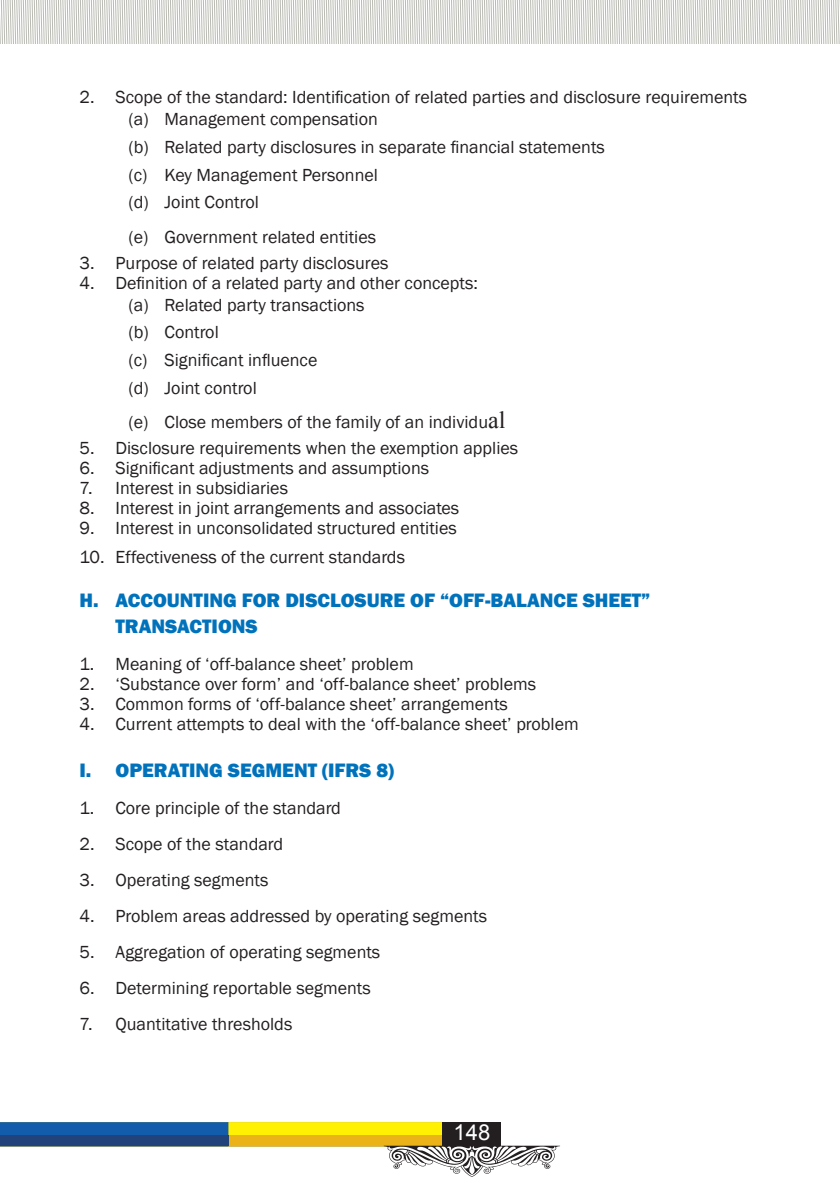
<style>
.page{position:relative;width:840px;height:1191px;background:#fff}
.page>*{position:absolute;margin:0;border:0;box-sizing:border-box;transform-origin:0 0}
.t1{font:22px "Arial";color:#fff}
.t2{font:800 20px/26.4px "Franklin Gothic";color:#0072bc}
.t3{font:18px/27.6px "Franklin Gothic";color:#231f20}
.s1{font-family:"Times New Roman";font-size:24px}
</style>
<div class="page">
<svg style="left:0;top:0;width:840px;height:43px"></svg>
<svg style="left:0;top:1122px;width:560px;height:54px"></svg>
<p class="t3" style="left:128px;top:87px;width:619px;line-height:22px;text-indent:-49px">2. Scope of the standard: Identification of related parties and disclosure requirements (a) Management compensation</p>
<p class="t3" style="left:128px;top:134px;width:477px">(b) Related party disclosures in separate financial statements (c) Key Management Personnel<br>(d) Joint Control</p>
<p class="t3" style="left:128px;top:223px;width:249px">(e) Government related entities</p>
<p class="t3" style="left:79px;top:249px;width:310px">3. Purpose of related party disclosures</p>
<p class="t3" style="left:128px;top:272px;width:351px;line-height:22px;text-indent:-49px">4. Definition of a related party and other concepts: (a) Related party transactions</p>
<p class="t3" style="left:128px;top:319px;width:190px">(b) Control<br>(c) Significant influence (d) Joint control</p>
<p class="t3" style="left:128px;top:408px;width:378px">(e) Close members of the family of an individu<span class="s1">al</span></p>
<p class="t3" style="left:79px;top:434px;width:440px">5. Disclosure requirements when the exemption applies</p>
<p class="t3" style="left:79px;top:454px;width:351px">6. Significant adjustments and assumptions</p>
<p class="t3" style="left:79px;top:474px;width:210px">7. Interest in subsidiaries</p>
<p class="t3" style="left:79px;top:494px;width:381px">8. Interest in joint arrangements and associates</p>
<p class="t3" style="left:79px;top:514px;width:378px">9. Interest in unconsolidated structured entities</p>
<p class="t3" style="left:79px;top:543px;width:327px">10. Effectiveness of the current standards</p>
<p class="t2" style="left:115px;top:586px;width:536px;text-indent:-36px">H. ACCOUNTING FOR DISCLOSURE OF “OFF-BALANCE SHEET”<br>TRANSACTIONS</p>
<p class="t3" style="left:79px;top:650px;width:335px">1. Meaning of ‘off-balance sheet’ problem</p>
<p class="t3" style="left:79px;top:670px;width:458px">2. ‘Substance over form’ and ‘off-balance sheet’ problems</p>
<p class="t3" style="left:79px;top:690px;width:430px">3. Common forms of ‘off-balance sheet’ arrangements</p>
<p class="t3" style="left:79px;top:710px;width:500px">4. Current attempts to deal with the ‘off-balance sheet’ problem</p>
<p class="t2" style="left:79px;top:756px;width:316px">I. OPERATING SEGMENT (IFRS 8)</p>
<p class="t3" style="left:79px;top:794px;width:263px">1. Core principle of the standard</p>
<p class="t3" style="left:79px;top:830px;width:205px">2. Scope of the standard</p>
<p class="t3" style="left:79px;top:866px;width:190px">3. Operating segments</p>
<p class="t3" style="left:79px;top:902px;width:409px">4. Problem areas addressed by operating segments</p>
<p class="t3" style="left:79px;top:938px;width:302px">5. Aggregation of operating segments</p>
<p class="t3" style="left:79px;top:974px;width:293px">6. Determining reportable segments</p>
<p class="t3" style="left:79px;top:1010px;width:214px">7. Quantitative thresholds</p>
<p class="t1" style="left:453px;top:1118px;width:38px">148</p>
</div>
